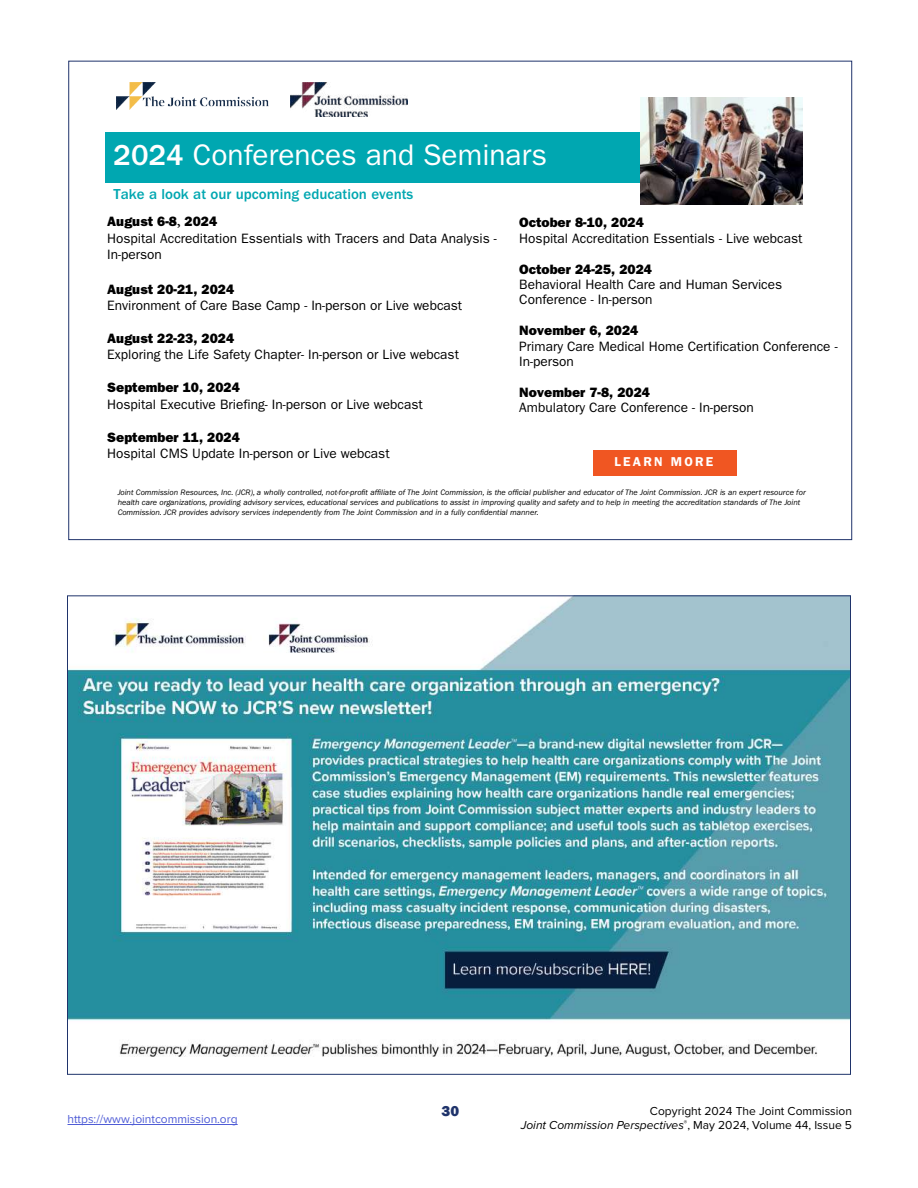
<style>
.page{position:relative;width:918px;height:1188px;background:#fff}
.page>*{position:absolute;margin:0;border:0;box-sizing:border-box;transform-origin:0 0}
.t1{font:29.85px "ITC Franklin Gothic Std";color:#fff}
.t2{font:500 15px "ITC Franklin Gothic Std";color:#00a7b1}
.t3{font:800 15px "Franklin Gothic";color:#1f336b}
.t4{font:13.65px/15.5px "ITC Franklin Gothic Std";color:#000}
.t5{font:13.65px "ITC Franklin Gothic Std Hvy";color:#000}
.t6{font:600 12.9px "ITC Franklin Gothic Std";letter-spacing:.17em;color:#fff}
.t7{font:12px/13.5px "Proxima Nova";color:#000;text-align:right}
.t8{font:12px "Proxima Nova";color:#4f5cd6}
.t9{font:italic 8.1px/9.8px "ITC Franklin Gothic Std";color:#000}
.s1{font-weight:500}
.s2{font-family:"Minion Pro";font-weight:700}
.s3{font-style:italic}
</style>
<div class="page">
<hr style="left:68px;top:1124px;width:170px;height:1px;background:#4f5cd6">
<img style="left:69px;top:597px;width:780px;height:460px">
<div style="left:105px;top:132px;width:698px;height:51px;background:#00a7b1"></div>
<img style="left:116px;top:83px;width:153px;height:26px">
<img style="left:291px;top:83px;width:116px;height:33px">
<img style="left:640px;top:97px;width:163px;height:108px">
<div style="left:593px;top:450px;width:144px;height:26px;background:#f05622"></div>
<h1 class="t1" style="left:114px;top:138px;width:435px"><span class="s1">2024</span> Conferences and Seminars</h1>
<h2 class="t2" style="left:114px;top:186px;width:301px">Take a look at our upcoming education events</h2>
<h3 class="t5" style="left:107px;top:214px;width:112px">August 6-8<span class="s2">,</span> 2024</h3>
<h3 class="t4" style="left:107px;top:230px;width:391px;line-height:16.5px">Hospital Accreditation Essentials with Tracers and Data Analysis -<br>In-person</h3>
<h3 class="t5" style="left:107px;top:281px;width:128px">August 20-21, 2024</h3>
<h3 class="t4" style="left:107px;top:298px;width:357px">Environment of Care Base Camp - In-person or Live webcast</h3>
<h3 class="t5" style="left:107px;top:330px;width:128px">August 22-23, 2024</h3>
<h3 class="t4" style="left:107px;top:347px;width:353px">Exploring the Life Safety Chapter- In-person or Live webcast</h3>
<h3 class="t5" style="left:107px;top:379px;width:134px">September 10, 2024</h3>
<h3 class="t4" style="left:107px;top:396px;width:317px">Hospital Executive Briefing- In-person or Live webcast</h3>
<h3 class="t5" style="left:107px;top:429px;width:134px">September 11, 2024</h3>
<h3 class="t4" style="left:107px;top:446px;width:284px">Hospital CMS Update In-person or Live webcast</h3>
<h3 class="t5" style="left:519px;top:215px;width:126px">October 8-10, 2024</h3>
<h3 class="t4" style="left:519px;top:231px;width:285px">Hospital Accreditation Essentials - Live webcast</h3>
<h3 class="t5" style="left:519px;top:261px;width:134px">October 24-25, 2024</h3>
<h3 class="t4" style="left:519px;top:277px;width:264px">Behavioral Health Care and Human Services<br>Conference - In-person</h3>
<h3 class="t5" style="left:519px;top:322px;width:121px">November 6, 2024</h3>
<h3 class="t4" style="left:519px;top:338px;width:320px">Primary Care Medical Home Certification Conference -<br>In-person</h3>
<h3 class="t5" style="left:519px;top:384px;width:132px">November 7-8, 2024</h3>
<h3 class="t4" style="left:519px;top:400px;width:236px">Ambulatory Care Conference - In-person</h3>
<h3 class="t6" style="left:615px;top:454px;width:100px">LEARN MORE</h3>
<p class="t9" style="left:118px;top:488px;width:690px">Joint Commission Resources, Inc. (JCR), a wholly controlled, not-for-profit affiliate of The Joint Commission, is the official publisher and educator of The Joint Commission. JCR is an expert resource for health care organizations, providing advisory services, educational services and publications to assist in improving quality and safety and to help in meeting the accreditation standards of The Joint<br>Commission. JCR provides advisory services independently from The Joint Commission and in a fully confidential manner.</p>
<h3 class="t8" style="left:68px;top:1110px;width:172px">https://www.jointcommission.org</h3>
<h2 class="t3" style="left:442px;top:1101px;width:19px">30</h2>
<h3 class="t7" style="left:521px;top:1104px;width:333px">Copyright 2024 The Joint Commission<br><span class="s3">Joint Commission Perspectives</span><sup>®</sup>, May 2024, Volume 44, Issue 5</h3>
</div>
